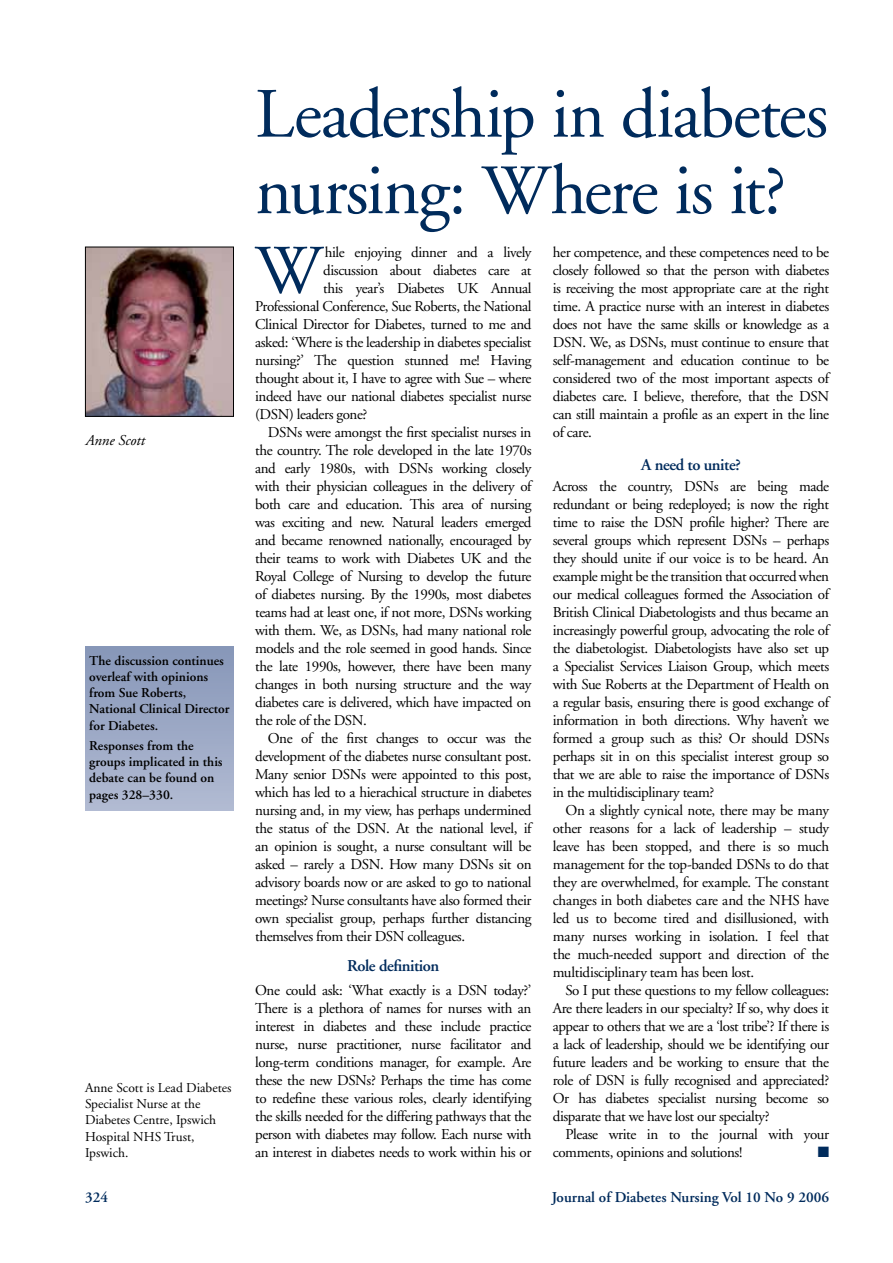
<style>
.page{position:relative;width:893px;height:1263px;background:#fff}
.page>*{position:absolute;margin:0;border:0;box-sizing:border-box;transform-origin:0 0}
.t1{font:70.5px/76.5px "Adobe Garamond";letter-spacing:-.025em;color:#002b5c}
.t2{font:69.3px "Adobe Garamond";color:#002b5c}
.t3{font:600 16.5px "Adobe Garamond";letter-spacing:-.025em;color:#002b5c}
.t4{font:15px/18px "Adobe Garamond";letter-spacing:-.025em;color:#000;text-align:justify}
.t5{font:600 15px "Adobe Garamond";color:#002b5c}
.t6{font:italic 15px "Adobe Garamond";color:#000}
.t7{font:15px "Zapf Dingbats ITC";color:#002b5c}
.t8{font:600 13.5px/16.2px "Adobe Garamond";color:#000}
.t9{font:13.5px/16.2px "Adobe Garamond";color:#000}
</style>
<div class="page">
<img style="left:87px;top:249px;width:145px;height:166px">
<div style="left:85px;top:247px;width:149px;height:170px;border:1px solid #000"></div>
<div style="left:85px;top:646px;width:149px;height:164px;background:linear-gradient(to bottom,#8696b8,#b1bad2)"></div>
<p class="t6" style="left:85px;top:432px;width:61px">Anne Scott</p>
<p class="t8" style="left:89px;top:653px;width:142px">The discussion continues overleaf with opinions from Sue Roberts,<br>National Clinical Director for Diabetes.</p>
<p class="t8" style="left:89px;top:738px;width:135px">Responses from the groups implicated in this debate can be found on pages 328–330.</p>
<p class="t9" style="left:85px;top:1080px;width:148px">Anne Scott is Lead Diabetes<br>Specialist Nurse at the<br>Diabetes Centre, Ipswich<br>Hospital NHS Trust,<br>Ipswich.</p>
<h1 class="t1" style="left:255px;top:78px;width:575px">Leadership in diabetes nursing: Where is it?</h1>
<h2 class="t2" style="left:255px;top:234px;width:68px">W</h2>
<p class="t4" style="left:325px;top:243px;width:208px">hile enjoying dinner and a lively</p>
<p class="t4" style="left:553px;top:243px;width:278px">her competence, and these competences need to be closely followed so that the person with diabetes is receiving the most appropriate care at the right time. A practice nurse with an interest in diabetes does not have the same skills or knowledge as a DSN. We, as DSNs, must continue to ensure that self-management and education continue to be considered two of the most important aspects of diabetes care. I believe, therefore, that the DSN can still maintain a profile as an expert in the line of care.</p>
<p class="t3" style="left:641px;top:455px;width:101px">A need to unite?</p>
<p class="t4" style="left:553px;top:477px;width:278px">Across the country, DSNs are being made redundant or being redeployed; is now the right time to raise the DSN profile higher? There are several groups which represent DSNs – perhaps they should unite if our voice is to be heard. An example might be the transition that occurred when our medical colleagues formed the Association of British Clinical Diabetologists and thus became an increasingly powerful group, advocating the role of the diabetologist. Diabetologists have also set up a Specialist Services Liaison Group, which meets with Sue Roberts at the Department of Health on a regular basis, ensuring there is good exchange of information in both directions. Why haven’t we formed a group such as this? Or should DSNs perhaps sit in on this specialist interest group so that we are able to raise the importance of DSNs in the multidisciplinary team?</p>
<p class="t4" style="left:553px;top:801px;width:278px;text-indent:13px">On a slightly cynical note, there may be many other reasons for a lack of leadership – study leave has been stopped, and there is so much management for the top-banded DSNs to do that they are overwhelmed, for example. The constant changes in both diabetes care and the NHS have led us to become tired and disillusioned, with many nurses working in isolation. I feel that the much-needed support and direction of the multidisciplinary team has been lost.</p>
<p class="t4" style="left:553px;top:981px;width:278px;text-indent:13px">So I put these questions to my fellow colleagues:<br>Are there leaders in our specialty? If so, why does it appear to others that we are a ‘lost tribe’? If there is a lack of leadership, should we be identifying our future leaders and be working to ensure that the role of DSN is fully recognised and appreciated?<br>Or has diabetes specialist nursing become so disparate that we have lost our specialty?</p>
<p class="t4" style="left:553px;top:1125px;width:278px;text-indent:13px">Please write in to the journal with your comments, opinions and solutions!</p>
<p class="t4" style="left:323px;top:261px;width:210px">discussion about diabetes care at</p>
<p class="t4" style="left:323px;top:279px;width:210px">this year’s Diabetes UK Annual</p>
<p class="t4" style="left:255px;top:297px;width:278px">Professional Conference, Sue Roberts, the National</p>
<p class="t4" style="left:255px;top:315px;width:278px">Clinical Director for Diabetes, turned to me and</p>
<p class="t4" style="left:255px;top:333px;width:278px">asked: ‘Where is the leadership in diabetes specialist</p>
<p class="t4" style="left:255px;top:351px;width:278px">nursing?’ The question stunned me! Having</p>
<p class="t4" style="left:255px;top:369px;width:278px">thought about it, I have to agree with Sue – where</p>
<p class="t4" style="left:255px;top:387px;width:278px">indeed have our national diabetes specialist nurse</p>
<p class="t4" style="left:255px;top:405px;width:114px">(DSN) leaders gone?</p>
<p class="t4" style="left:268px;top:423px;width:265px">DSNs were amongst the first specialist nurses in</p>
<p class="t4" style="left:255px;top:441px;width:278px">the country. The role developed in the late 1970s</p>
<p class="t4" style="left:255px;top:459px;width:278px">and early 1980s, with DSNs working closely</p>
<p class="t4" style="left:255px;top:477px;width:278px">with their physician colleagues in the delivery of</p>
<p class="t4" style="left:255px;top:495px;width:278px">both care and education. This area of nursing</p>
<p class="t4" style="left:255px;top:513px;width:278px">was exciting and new. Natural leaders emerged</p>
<p class="t4" style="left:255px;top:531px;width:278px">and became renowned nationally, encouraged by</p>
<p class="t4" style="left:255px;top:549px;width:278px">their teams to work with Diabetes UK and the</p>
<p class="t4" style="left:255px;top:567px;width:278px">Royal College of Nursing to develop the future</p>
<p class="t4" style="left:255px;top:585px;width:278px">of diabetes nursing. By the 1990s, most diabetes</p>
<p class="t4" style="left:255px;top:603px;width:278px">teams had at least one, if not more, DSNs working</p>
<p class="t4" style="left:255px;top:621px;width:278px">with them. We, as DSNs, had many national role</p>
<p class="t4" style="left:255px;top:639px;width:278px">models and the role seemed in good hands. Since</p>
<p class="t4" style="left:255px;top:657px;width:278px">the late 1990s, however, there have been many</p>
<p class="t4" style="left:255px;top:675px;width:278px">changes in both nursing structure and the way</p>
<p class="t4" style="left:255px;top:693px;width:278px">diabetes care is delivered, which have impacted on</p>
<p class="t4" style="left:255px;top:711px;width:113px">the role of the DSN.</p>
<p class="t4" style="left:268px;top:729px;width:265px">One of the first changes to occur was the</p>
<p class="t4" style="left:255px;top:747px;width:278px">development of the diabetes nurse consultant post.</p>
<p class="t4" style="left:255px;top:765px;width:278px">Many senior DSNs were appointed to this post,</p>
<p class="t4" style="left:255px;top:783px;width:278px">which has led to a hierachical structure in diabetes</p>
<p class="t4" style="left:255px;top:801px;width:278px">nursing and, in my view, has perhaps undermined</p>
<p class="t4" style="left:255px;top:819px;width:278px">the status of the DSN. At the national level, if</p>
<p class="t4" style="left:255px;top:837px;width:278px">an opinion is sought, a nurse consultant will be</p>
<p class="t4" style="left:255px;top:855px;width:278px">asked – rarely a DSN. How many DSNs sit on</p>
<p class="t4" style="left:255px;top:873px;width:278px">advisory boards now or are asked to go to national</p>
<p class="t4" style="left:255px;top:891px;width:278px">meetings? Nurse consultants have also formed their</p>
<p class="t4" style="left:255px;top:909px;width:278px">own specialist group, perhaps further distancing</p>
<p class="t4" style="left:255px;top:927px;width:211px">themselves from their DSN colleagues.</p>
<p class="t3" style="left:347px;top:957px;width:94px">Role definition</p>
<p class="t4" style="left:255px;top:981px;width:278px">One could ask: ‘What exactly is a DSN today?’ There is a plethora of names for nurses with an interest in diabetes and these include practice nurse, nurse practitioner, nurse facilitator and long-term conditions manager, for example. Are these the new DSNs? Perhaps the time has come to redefine these various roles, clearly identifying the skills needed for the differing pathways that the person with diabetes may follow. Each nurse with an interest in diabetes needs to work within his or</p>
<p class="t7" style="left:818px;top:1144px;width:13px">■</p>
<p class="t5" style="left:85px;top:1189px;width:24px">324</p>
<p class="t5" style="left:552px;top:1189px;width:279px">Journal of Diabetes Nursing Vol 10 No 9 2006</p>
</div>
